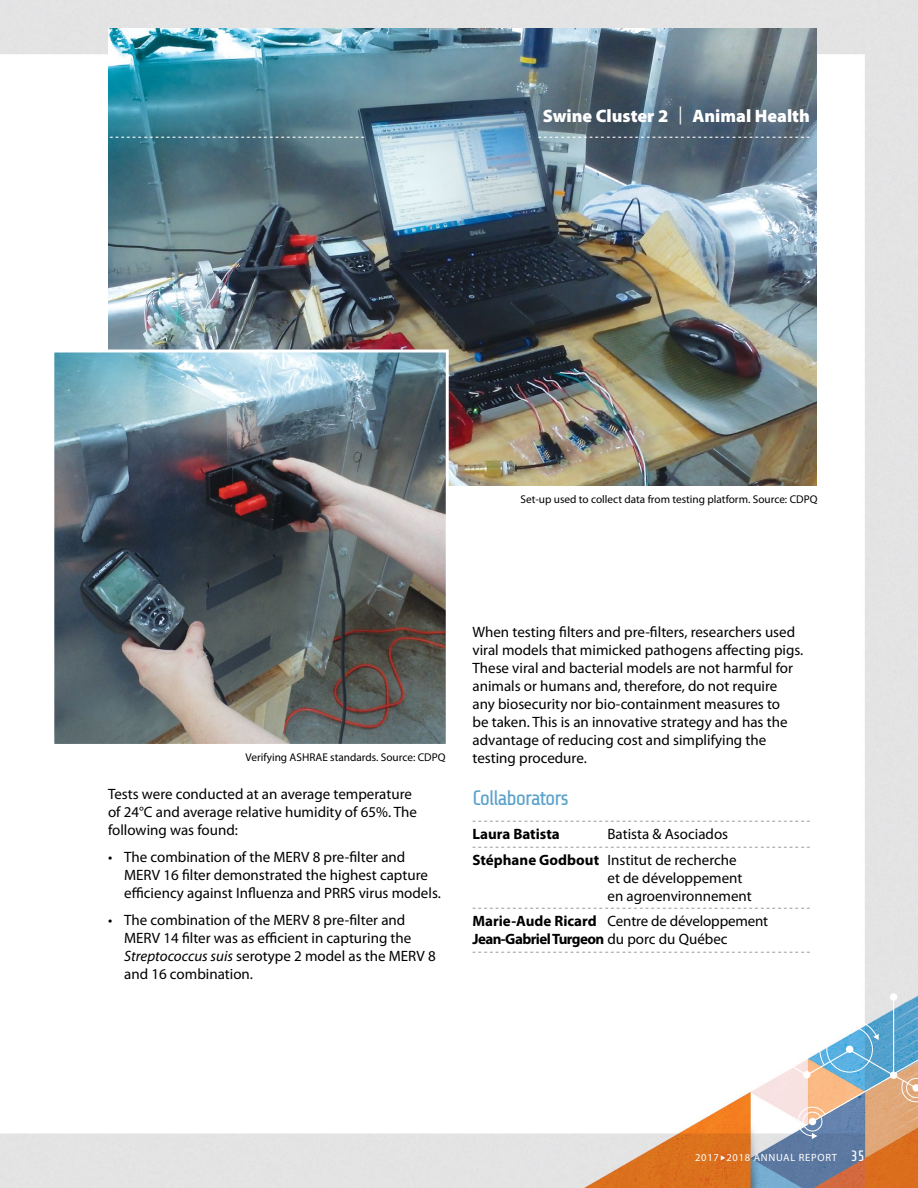
<style>
.page{position:relative;width:918px;height:1188px;background:#fff}
.page>*{position:absolute;margin:0;border:0;box-sizing:border-box;transform-origin:0 0}
.t1{font:21px "Share Tech";letter-spacing:-.05em;color:#5aa1ca}
.t2{font:900 18px "Myriad Pro";color:#fff}
.t3{font:15px/18px "Myriad Pro";color:#000}
.t4{font:700 15px/18px "Myriad Pro";letter-spacing:-.04em;color:#000}
.t5{font:700 15px "Myriad Pro";color:#000}
.t6{font:11.25px "Myriad Pro";color:#000}
.t7{font:700 10.5px "Myriad Pro";color:#a1a1a5}
.t8{font:700 10.5px "Myriad Pro";color:#fff}
.t9{font:10.5px "Myriad Pro";letter-spacing:.065em;color:#fff}
.s1{font-style:italic}
.s2{font-weight:700}
.s3{font-weight:400}
.s4{font-family:"Share Tech";font-size:15px}
</style>
<div class="page">
<img style="left:0;top:0;width:918px;height:1188px">
<img style="left:108px;top:28px;width:708px;height:457px">
<img style="left:50px;top:348px;width:400px;height:400px">
<div style="left:738px;top:1083px;width:7px;height:8px;background:#fff;border-radius:50%"></div>
<div style="left:890px;top:993px;width:7px;height:8px;background:#fff;border-radius:50%"></div>
<svg style="left:740px;top:996px;width:178px;height:143px"></svg>
<p class="t2" style="left:543px;top:103px;width:269px">Swine Cluster 2 | Animal Health</p>
<p class="t8" style="left:110px;top:129px;width:256px">---------------------------------------------</p>
<p class="t8" style="left:538px;top:129px;width:273px">------------------------------------------------</p>
<p class="t6" style="left:520px;top:492px;width:298px">Set-up used to collect data from testing platform. Source: CDPQ</p>
<p class="t6" style="left:246px;top:751px;width:201px">Verifying ASHRAE standards. Source: CDPQ</p>
<p class="t3" style="left:108px;top:784px;width:310px">Tests were conducted at an average temperature of 24°C and average relative humidity of 65%. The following was found:</p>
<p class="t3" style="left:124px;top:847px;width:318px;text-indent:-16px">• The combination of the MERV 8 pre-filter and<br>MERV 16 filter demonstrated the highest capture efficiency against Influenza and PRRS virus models.</p>
<p class="t3" style="left:124px;top:910px;width:313px;text-indent:-16px">• The combination of the MERV 8 pre-filter and MERV 14 filter was as efficient in capturing the <span class="s1">Streptococcus suis</span> serotype 2 model as the MERV 8 and 16 combination.</p>
<p class="t3" style="left:472px;top:623px;width:332px">When testing filters and pre-filters, researchers used viral models that mimicked pathogens affecting pigs.<br>These viral and bacterial models are not harmful for animals or humans and, therefore, do not require any biosecurity nor bio-containment measures to<br>be taken. This is an innovative strategy and has the advantage of reducing cost and simplifying the testing procedure.</p>
<h1 class="t1" style="left:472px;top:787px;width:98px">Collaborators</h1>
<p class="t7" style="left:472px;top:814px;width:339px">-----------------------------------------------------------</p>
<p class="t5" style="left:472px;top:825px;width:89px">Laura Batista</p>
<p class="t3" style="left:608px;top:825px;width:122px">Batista &amp; Asociados</p>
<p class="t7" style="left:472px;top:840px;width:339px">-----------------------------------------------------------</p>
<p class="t3" style="left:608px;top:851px;width:146px;text-indent:-135px"><span class="s2">Stéphane Godbout</span> Institut de recherche et de développement en agroenvironnement</p>
<p class="t7" style="left:472px;top:901px;width:339px">-----------------------------------------------------------</p>
<p class="t4" style="left:472px;top:912px;width:297px">Marie-Aude Ricard <span class="s3">Centre de développement<br></span>Jean-Gabriel Turgeon <span class="s3">du porc du Québec</span></p>
<p class="t7" style="left:472px;top:945px;width:339px">-----------------------------------------------------------</p>
<p class="t9" style="left:695px;top:1151px;width:171px">2017 ◆2018 ANNUAL REPORT <span class="s4">35</span></p>
</div>
